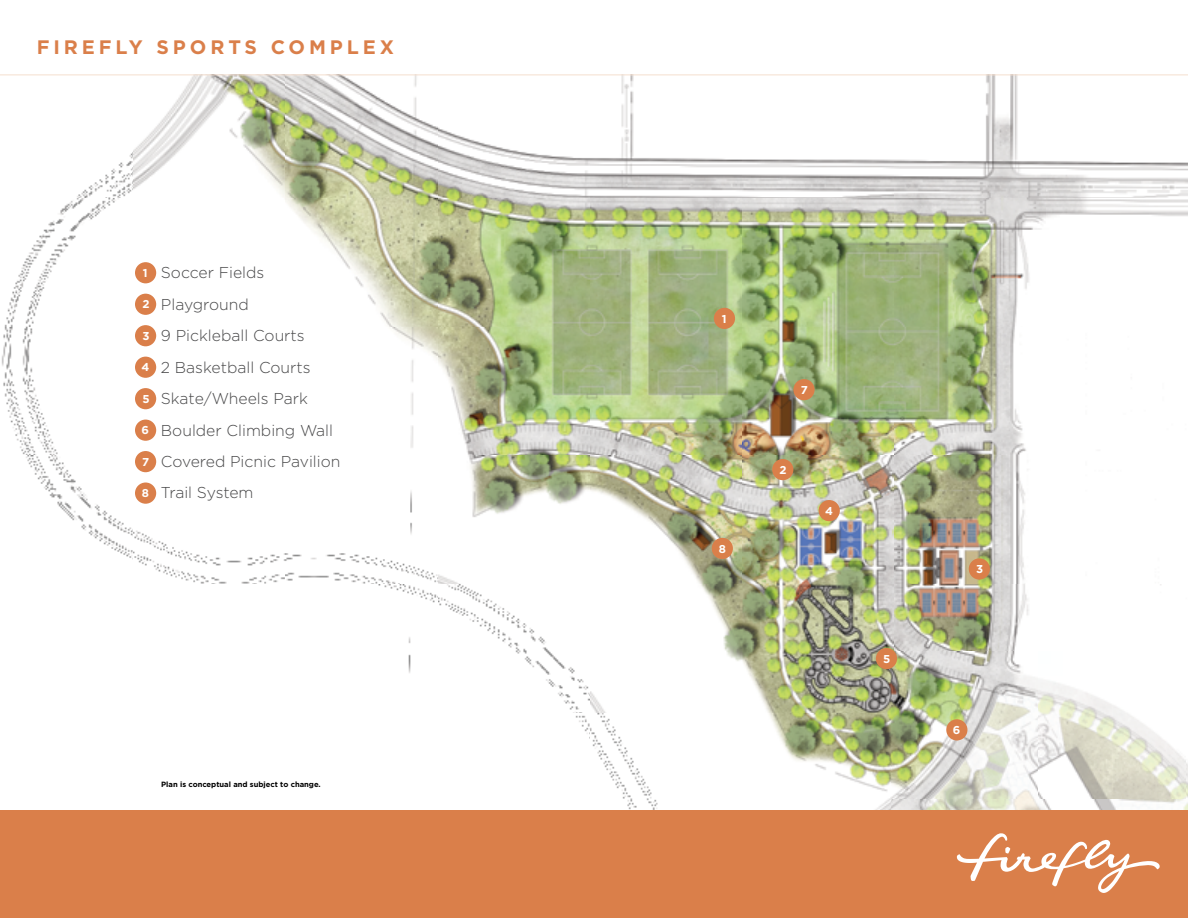
<style>
.page{position:relative;width:1188px;height:918px;background:#fff}
.page>*{position:absolute;margin:0;border:0;box-sizing:border-box;transform-origin:0 0}
.t1{font:700 19.5px "Gotham";letter-spacing:.2em;color:#da7f4a}
.t2{font:300 15.75px/31.5px "Gotham";color:#474748}
.t3{font:700 11.4px "Gotham";color:#fff}
.t4{font:700 7.65px "Gotham";color:#000}
.s1{font-weight:700;font-size:11.4px;color:#fff}
</style>
<div class="page">
<img style="left:1px;top:76px;width:1187px;height:508px">
<img style="left:378px;top:584px;width:517px;height:129px">
<img style="left:895px;top:584px;width:266px;height:68px">
<img style="left:575px;top:713px;width:316px;height:97px">
<img style="left:891px;top:652px;width:297px;height:158px">
<div style="left:0;top:810px;width:1188px;height:108px;background:#da7f4a"></div>
<hr style="left:0;top:75px;width:1188px;height:1px;background:#f5dfcf">
<svg style="left:957px;top:833px;width:203px;height:60px"></svg>
<div style="left:135px;top:262px;width:21px;height:21px;background:#da7f4a;border-radius:50%"></div>
<div style="left:135px;top:294px;width:21px;height:21px;background:#da7f4a;border-radius:50%"></div>
<div style="left:135px;top:325px;width:21px;height:21px;background:#da7f4a;border-radius:50%"></div>
<div style="left:135px;top:357px;width:21px;height:21px;background:#da7f4a;border-radius:50%"></div>
<div style="left:135px;top:388px;width:21px;height:21px;background:#da7f4a;border-radius:50%"></div>
<div style="left:135px;top:420px;width:21px;height:21px;background:#da7f4a;border-radius:50%"></div>
<div style="left:135px;top:451px;width:21px;height:21px;background:#da7f4a;border-radius:50%"></div>
<div style="left:135px;top:483px;width:21px;height:21px;background:#da7f4a;border-radius:50%"></div>
<div style="left:714px;top:308px;width:21px;height:21px;background:#da7f4a;border-radius:50%"></div>
<div style="left:772px;top:459px;width:21px;height:21px;background:#da7f4a;border-radius:50%"></div>
<div style="left:969px;top:558px;width:21px;height:22px;background:#da7f4a;border-radius:50%"></div>
<div style="left:819px;top:500px;width:21px;height:21px;background:#da7f4a;border-radius:50%"></div>
<div style="left:876px;top:648px;width:21px;height:21px;background:#da7f4a;border-radius:50%"></div>
<div style="left:946px;top:719px;width:21px;height:21px;background:#da7f4a;border-radius:50%"></div>
<div style="left:793px;top:379px;width:22px;height:21px;background:#da7f4a;border-radius:50%"></div>
<div style="left:712px;top:538px;width:21px;height:21px;background:#da7f4a;border-radius:50%"></div>
<p class="t1" style="left:37px;top:34px;width:359px">FIREFLY SPORTS COMPLEX</p>
<p class="t2" style="left:141px;top:256px;width:201px"><span class="s1">1</span> Soccer Fields<br><span class="s1">2</span> Playground<br><span class="s1">3</span> 9 Pickleball Courts<br><span class="s1">4</span> 2 Basketball Courts<br><span class="s1">5</span> Skate/Wheels Park<br><span class="s1">6</span> Boulder Climbing Wall<br><span class="s1">7</span> Covered Picnic Pavilion<br><span class="s1">8</span> Trail System</p>
<p class="t4" style="left:161px;top:779px;width:161px">Plan is conceptual and subject to change.</p>
<p class="t3" style="left:722px;top:311px;width:6px">1</p>
<p class="t3" style="left:719px;top:541px;width:9px">8</p>
<p class="t3" style="left:801px;top:382px;width:9px">7</p>
<p class="t3" style="left:780px;top:462px;width:9px">2</p>
<p class="t3" style="left:825px;top:503px;width:9px">4</p>
<p class="t3" style="left:883px;top:651px;width:9px">5</p>
<p class="t3" style="left:976px;top:562px;width:9px">3</p>
<p class="t3" style="left:953px;top:722px;width:9px">6</p>
</div>
